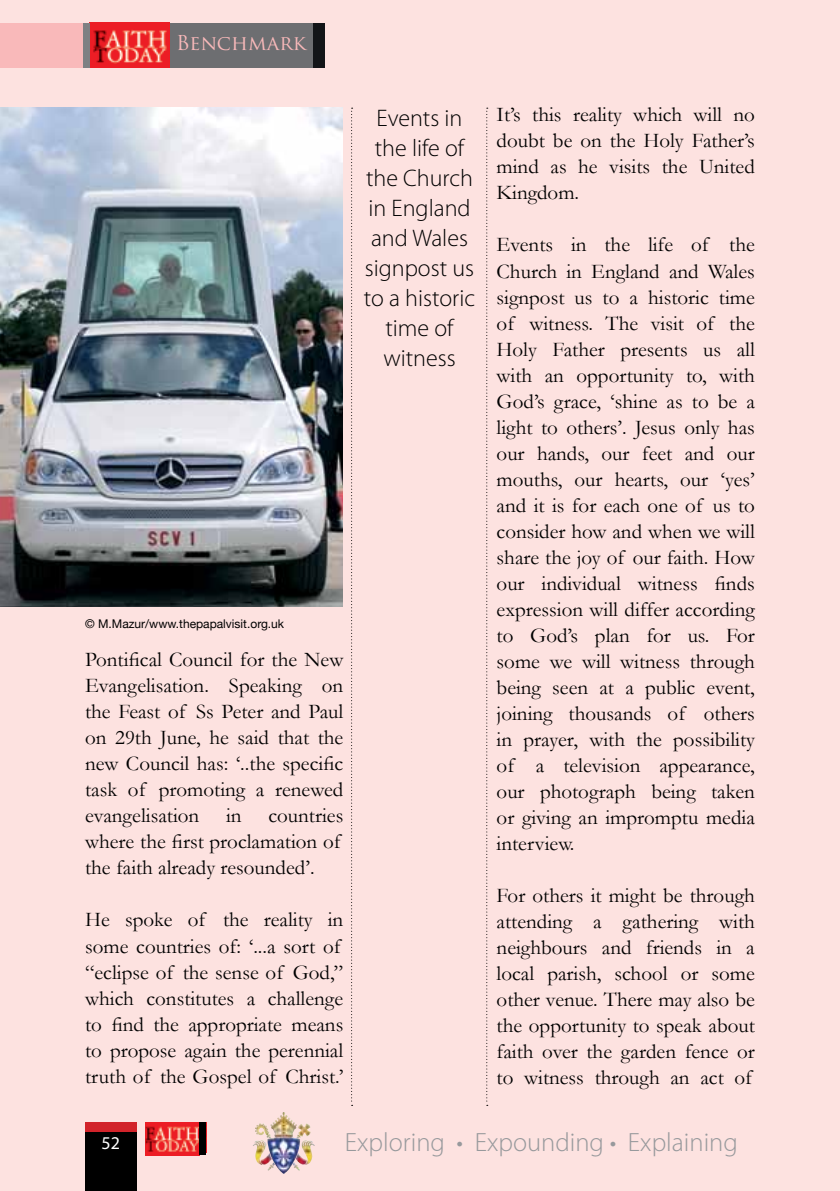
<style>
.page{position:relative;width:840px;height:1191px;background:#fff}
.page>*{position:absolute;margin:0;border:0;box-sizing:border-box;transform-origin:0 0}
.t1{font:300 26.4px "Myriad Pro";color:#97999c}
.t2{font:300 24px/30px "Myriad Pro";color:#000;text-align:center}
.t3{font:21px/26px "Garamond";color:#000;text-align:justify}
.t4{font:20px "Trajan Pro";color:#f9b9ba}
.t5{font:18px "Myriad Pro";color:#fff}
.t6{font:12px "Helvetica Neue";color:#000}
</style>
<div class="page">
<div style="left:0;top:0;width:839px;height:1191px;background:#fde2e0"></div>
<img style="left:0;top:108px;width:342px;height:499px">
<img style="left:90px;top:23px;width:78px;height:44px">
<div style="left:168px;top:23px;width:145px;height:44px;background:#6d6e71"></div>
<div style="left:313px;top:23px;width:11px;height:44px;background:#131518"></div>
<div style="left:0;top:23px;width:83px;height:44px;background:#f9b9ba"></div>
<div style="left:85px;top:1131px;width:51px;height:60px;background:#000"></div>
<div style="left:83px;top:23px;width:7px;height:44px;background:#7e8083"></div>
<div style="left:85px;top:1122px;width:51px;height:9px;background:#d2232a"></div>
<img style="left:146px;top:1122px;width:54px;height:33px">
<div style="left:200px;top:1122px;width:6px;height:33px;background:#000"></div>
<img style="left:258px;top:1112px;width:48px;height:25px">
<svg style="left:351px;top:108px;width:1px;height:997px"></svg>
<svg style="left:486px;top:108px;width:1px;height:994px"></svg>
<p class="t4" style="left:176px;top:30px;width:131px">Benchmark</p>
<p class="t2" style="left:363px;top:103px;width:113px">Events in the life of the Church in England and Wales signpost us to a historic time of witness</p>
<p class="t6" style="left:85px;top:616px;width:200px">© M.Mazur/www.thepapalvisit.org.uk</p>
<p class="t3" style="left:85px;top:646px;width:259px">Pontifical Council for the New Evangelisation. Speaking on the Feast of Ss Peter and Paul on 29th June, he said that the new Council has: ‘..the specific task of promoting a renewed evangelisation</p>
<p class="t3" style="left:85px;top:802px;width:259px;text-align:left;text-indent:183px">countries where the first proclamation of the faith already resounded’.</p>
<p class="t3" style="left:85px;top:906px;width:259px;text-align:left">He spoke of the reality in some countries of: ‘...a sort of “eclipse of the sense of God,” which constitutes a challenge to find the appropriate means to propose again the perennial truth of the Gospel of Christ.’</p>
<p class="t3" style="left:226px;top:802px;width:17px">in</p>
<p class="t3" style="left:496px;top:102px;width:259px">It’s this reality which will no doubt be on the Holy Father’s mind as he visits the United Kingdom.</p>
<p class="t3" style="left:496px;top:232px;width:259px">Events in the life of the Church in England and Wales signpost us to a historic time of witness. The visit of the Holy Father presents us all with an opportunity to, with God’s grace, ‘shine as to be a light to others’. Jesus only has our hands, our feet and our mouths, our hearts, our ‘yes’ and it is for each one of us to consider how and when we will share the joy of our faith. How our individual witness finds expression will differ according to God’s plan for us. For some we will witness through being seen at a public event, joining thousands of others in prayer, with the possibility of a television appearance, our photograph being taken or giving an impromptu media interview.</p>
<p class="t3" style="left:496px;top:882px;width:259px">For others it might be through attending a gathering with neighbours and friends in a local parish, school or some other venue. There may also be the opportunity to speak about faith over the garden fence or to witness through an act of</p>
<p class="t5" style="left:101px;top:1131px;width:20px">52</p>
<p class="t1" style="left:344px;top:1127px;width:394px">Exploring • Expounding • Explaining</p>
</div>
